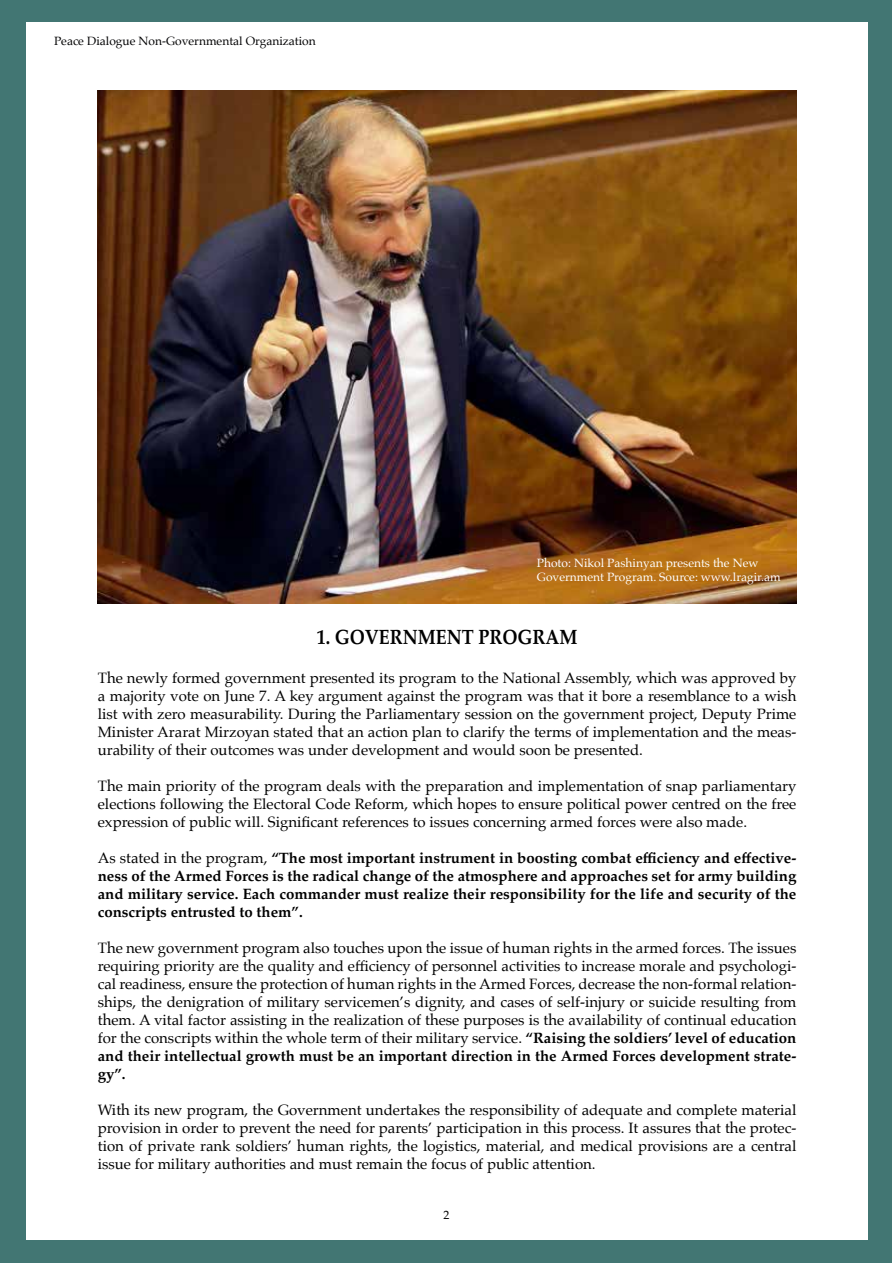
<style>
.page{position:relative;width:893px;height:1263px;background:#fff}
.page>*{position:absolute;margin:0;border:0;box-sizing:border-box;transform-origin:0 0}
.t1{font:700 20.7px "Palatino";color:#000;scale:.87 1}
.t2{font:15px/18px "Palatino";color:#000;text-align:justify}
.t3{font:700 15px/18px "Palatino";color:#000;text-align:justify}
.t4{font:12px/14.4px "Palatino";color:#fff}
.t5{font:12px "Palatino";color:#020203}
.t6{font:12px "Palatino";color:#000}
.s1{font-weight:400}
.s2{font-weight:700}
</style>
<div class="page">
<div style="left:1px;top:1px;width:891px;height:1262px;background:#427673"></div>
<div style="left:26px;top:22px;width:842px;height:1218px;background:#fff"></div>
<img style="left:98px;top:90px;width:698px;height:514px">
<p class="t5" style="left:54px;top:31px;width:263px">Peace Dialogue Non-Governmental Organization</p>
<p class="t4" style="left:537px;top:556px;width:245px">Photo: Nikol Pashinyan presents the New<br>Government Program. Source: www.lragir.am</p>
<h1 class="t1" style="left:317px;top:619px;width:301px">1. GOVERNMENT PROGRAM</h1>
<p class="t2" style="left:98px;top:669px;width:700px">The newly formed government presented its program to the National Assembly, which was approved by a majority vote on June 7. A key argument against the program was that it bore a resemblance to a wish list with zero measurability. During the Parliamentary session on the government project, Deputy Prime Minister Ararat Mirzoyan stated that an action plan to clarify the terms of implementation and the meas&shy;urability of their outcomes was under development and would soon be presented.</p>
<p class="t2" style="left:98px;top:777px;width:700px">The main priority of the program deals with the preparation and implementation of snap parliamentary elections following the Electoral Code Reform, which hopes to ensure political power centred on the free expression of public will. Significant references to issues concerning armed forces were also made.</p>
<p class="t3" style="left:98px;top:849px;width:700px"><span class="s1">As stated in the program,</span> “The most important instrument in boosting combat efficiency and effective&shy;ness of the Armed Forces is the radical change of the atmosphere and approaches set for army building and military service. Each commander must realize their responsibility for the life and security of the conscripts entrusted to them”.</p>
<p class="t2" style="left:98px;top:939px;width:700px">The new government program also touches upon the issue of human rights in the armed forces. The issues requiring priority are the quality and efficiency of personnel activities to increase morale and psychologi&shy;cal readiness, ensure the protection of human rights in the Armed Forces, decrease the non-formal relation&shy;ships, the denigration of military servicemen’s dignity, and cases of self-injury or suicide resulting from them. A vital factor assisting in the realization of these purposes is the availability of continual education for the conscripts within the whole term of their military service. <span class="s2">“Raising the soldiers’ level of education and their intellectual growth must be an important direction in the Armed Forces development strate&shy;gy”.</span></p>
<p class="t2" style="left:98px;top:1101px;width:700px">With its new program, the Government undertakes the responsibility of adequate and complete material provision in order to prevent the need for parents’ participation in this process. It assures that the protec&shy;tion of private rank soldiers’ human rights, the logistics, material, and medical provisions are a central issue for military authorities and must remain the focus of public attention.</p>
<p class="t6" style="left:444px;top:1205px;width:7px">2</p>
</div>
